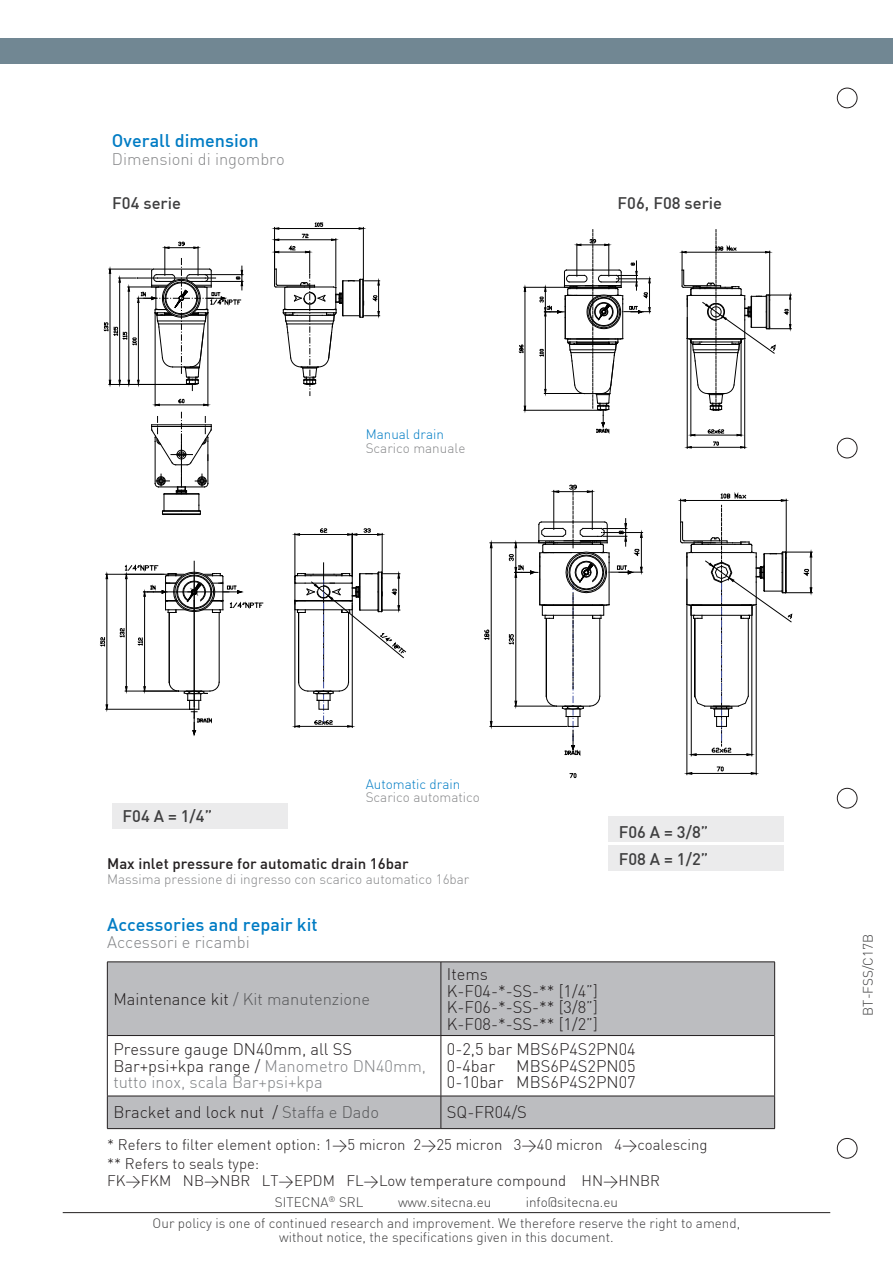
<style>
.page{position:relative;width:893px;height:1263px;background:#fff}
.page>*{position:absolute;margin:0;border:0;box-sizing:border-box;transform-origin:0 0}
.t1{font:500 18px "DIN";color:#007cc4}
.t2{font:300 16.5px "DIN";color:#231f20}
.t3{font:300 16.5px/16.5px "DIN";color:#808285}
.t4{font:500 16.5px "DIN";color:#3e3e3f}
.t5{font:300 16.5px "DIN";color:#57585a}
.t6{font:300 16.5px "DIN";color:#87888a}
.t7{font:300 15px "DIN";color:#231f20}
.t8{font:500 15px "DIN";color:#231f20}
.t9{font:300 13.5px/21.3px "DIN";color:#3e3e3f}
.t10{font:300 13.5px "DIN";color:#87888a}
.t11{font:300 13.5px "DIN";color:#007cc4}
.s1{color:#231f20}
.s2{color:#57585a}
</style>
<div class="page">
<hr style="left:691px;top:340px;width:1px;height:96px;background:#000">
<hr style="left:741px;top:342px;width:1px;height:94px;background:#000">
<hr style="left:695px;top:435px;width:42px;height:1px;background:#000">
<svg style="left:707px;top:429px;width:17px;height:5px"></svg>
<hr style="left:687px;top:340px;width:1px;height:108px;background:#000">
<hr style="left:744px;top:340px;width:1px;height:108px;background:#000">
<hr style="left:691px;top:447px;width:50px;height:1px;background:#000">
<svg style="left:713px;top:441px;width:6px;height:5px"></svg>
<svg style="left:519px;top:230px;width:131px;height:203px"></svg>
<svg style="left:681px;top:230px;width:110px;height:181px"></svg>
<div style="left:0;top:38px;width:893px;height:26px;background:#718793"></div>
<hr style="left:63px;top:1212px;width:767px;height:1px;background:#231f20">
<hr style="left:155px;top:314px;width:1px;height:92px;background:#000">
<hr style="left:208px;top:314px;width:1px;height:92px;background:#000">
<hr style="left:159px;top:405px;width:45px;height:1px;background:#000">
<svg style="left:178px;top:399px;width:7px;height:4px"></svg>
<svg style="left:151px;top:412px;width:61px;height:103px"></svg>
<svg style="left:274px;top:222px;width:106px;height:173px"></svg>
<svg style="left:104px;top:241px;width:139px;height:150px"></svg>
<hr style="left:382px;top:533px;width:1px;height:38px;background:#000">
<hr style="left:125px;top:691px;width:52px;height:1px;background:#000">
<hr style="left:126px;top:579px;width:1px;height:108px;background:#000">
<svg style="left:120px;top:628px;width:5px;height:9px"></svg>
<hr style="left:106px;top:709px;width:87px;height:1px;background:#000">
<hr style="left:106px;top:574px;width:56px;height:1px;background:#000">
<hr style="left:107px;top:579px;width:1px;height:126px;background:#000">
<svg style="left:100px;top:637px;width:5px;height:10px"></svg>
<hr style="left:144px;top:596px;width:1px;height:91px;background:#000">
<svg style="left:138px;top:637px;width:5px;height:9px"></svg>
<hr style="left:169px;top:612px;width:1px;height:70px;background:#000">
<hr style="left:219px;top:612px;width:1px;height:70px;background:#000">
<hr style="left:194px;top:561px;width:1px;height:145px;background:#000">
<hr style="left:323px;top:563px;width:1px;height:118px;background:#000">
<svg style="left:168px;top:681px;width:52px;height:53px"></svg>
<hr style="left:295px;top:533px;width:1px;height:45px;background:#000">
<hr style="left:300px;top:534px;width:48px;height:1px;background:#000">
<svg style="left:320px;top:528px;width:7px;height:5px"></svg>
<svg style="left:348px;top:528px;width:34px;height:7px"></svg>
<svg style="left:125px;top:565px;width:139px;height:48px"></svg>
<hr style="left:352px;top:534px;width:1px;height:42px;background:#000">
<svg style="left:294px;top:571px;width:112px;height:156px"></svg>
<svg style="left:569px;top:773px;width:8px;height:5px"></svg>
<hr style="left:691px;top:607px;width:1px;height:149px;background:#000">
<hr style="left:752px;top:609px;width:1px;height:147px;background:#000">
<hr style="left:687px;top:606px;width:1px;height:169px;background:#000">
<hr style="left:756px;top:606px;width:1px;height:169px;background:#000">
<hr style="left:692px;top:773px;width:59px;height:1px;background:#000">
<svg style="left:716px;top:766px;width:8px;height:6px"></svg>
<hr style="left:603px;top:532px;width:40px;height:1px;background:#000">
<hr style="left:611px;top:572px;width:32px;height:1px;background:#000">
<svg style="left:680px;top:493px;width:132px;height:262px"></svg>
<svg style="left:484px;top:484px;width:158px;height:271px"></svg>
<svg style="left:108px;top:962px;width:666px;height:166px;fill:#bcbdc0"></svg>
<hr style="left:107px;top:961px;width:334px;height:1px;background:#231f20">
<hr style="left:107px;top:962px;width:1px;height:73px;background:#231f20">
<hr style="left:441px;top:961px;width:334px;height:1px;background:#231f20">
<hr style="left:441px;top:962px;width:1px;height:73px;background:#231f20">
<hr style="left:774px;top:962px;width:1px;height:73px;background:#231f20">
<hr style="left:107px;top:1035px;width:334px;height:1px;background:#231f20">
<hr style="left:441px;top:1035px;width:334px;height:1px;background:#231f20">
<hr style="left:107px;top:1036px;width:1px;height:60px;background:#231f20">
<hr style="left:441px;top:1036px;width:1px;height:60px;background:#231f20">
<hr style="left:774px;top:1036px;width:1px;height:60px;background:#231f20">
<hr style="left:107px;top:1096px;width:334px;height:1px;background:#231f20">
<hr style="left:107px;top:1096px;width:1px;height:32px;background:#231f20">
<hr style="left:441px;top:1096px;width:334px;height:1px;background:#231f20">
<hr style="left:441px;top:1096px;width:1px;height:32px;background:#231f20">
<hr style="left:774px;top:1096px;width:1px;height:32px;background:#231f20">
<hr style="left:107px;top:1128px;width:334px;height:1px;background:#231f20">
<hr style="left:441px;top:1128px;width:334px;height:1px;background:#231f20">
<div style="left:608px;top:816px;width:176px;height:26px;background:#ebebec"></div>
<div style="left:112px;top:804px;width:176px;height:25px;background:#ebebec"></div>
<div style="left:608px;top:845px;width:176px;height:26px;background:#ebebec"></div>
<div style="left:837px;top:88px;width:20px;height:20px;border:1px solid #231f20;border-radius:50%"></div>
<div style="left:837px;top:438px;width:20px;height:20px;border:1px solid #231f20;border-radius:50%"></div>
<div style="left:837px;top:788px;width:20px;height:20px;border:1px solid #231f20;border-radius:50%"></div>
<div style="left:837px;top:1138px;width:20px;height:20px;border:1px solid #231f20;border-radius:50%"></div>
<p class="t1" style="left:112px;top:129px;width:148px">Overall dimension</p>
<p class="t6" style="left:112px;top:149px;width:174px">Dimensioni di ingombro</p>
<p class="t4" style="left:112px;top:193px;width:70px">F04 serie</p>
<p class="t4" style="left:618px;top:193px;width:106px">F06, F08 serie</p>
<p class="t11" style="left:366px;top:426px;width:80px">Manual drain</p>
<p class="t10" style="left:366px;top:440px;width:101px">Scarico manuale</p>
<p class="t11" style="left:366px;top:776px;width:96px">Automatic drain</p>
<p class="t10" style="left:366px;top:789px;width:116px">Scarico automatico</p>
<p class="t4" style="left:123px;top:806px;width:91px">F04 A = 1/4”</p>
<p class="t8" style="left:107px;top:854px;width:303px">Max inlet pressure for automatic drain 16bar</p>
<p class="t10" style="left:107px;top:870px;width:364px">Massima pressione di ingresso con scarico automatico 16bar</p>
<p class="t1" style="left:107px;top:913px;width:212px">Accessories and repair kit</p>
<p class="t3" style="left:107px;top:933px;width:144px">Accessori e ricambi</p>
<p class="t5" style="left:113px;top:989px;width:258px"><span class="s1">Maintenance kit</span> / Kit manutenzione</p>
<p class="t2" style="left:447px;top:964px;width:43px">Items</p>
<p class="t2" style="left:447px;top:980px;width:152px">K-F04-*-SS-** [1/4”]</p>
<p class="t2" style="left:447px;top:997px;width:152px">K-F06-*-SS-** [3/8”]</p>
<p class="t2" style="left:447px;top:1013px;width:152px">K-F08-*-SS-** [1/2”]</p>
<p class="t4" style="left:619px;top:821px;width:91px">F06 A = 3/8”</p>
<p class="t4" style="left:619px;top:848px;width:91px">F08 A = 1/2”</p>
<p class="t2" style="left:113px;top:1039px;width:240px">Pressure gauge DN40mm, all SS</p>
<p class="t3" style="left:113px;top:1057px;width:314px"><span class="s1">Bar+psi+kpa range /</span> Manometro DN40mm, tutto inox, scala Bar+psi+kpa</p>
<p class="t2" style="left:447px;top:1039px;width:190px">0-2,5 bar MBS6P4S2PN04</p>
<p class="t2" style="left:447px;top:1056px;width:50px">0-4bar</p>
<p class="t2" style="left:516px;top:1056px;width:121px">MBS6P4S2PN05</p>
<p class="t2" style="left:447px;top:1072px;width:190px">0-10bar MBS6P4S2PN07</p>
<p class="t2" style="left:113px;top:1102px;width:267px">Bracket and lock nut / <span class="s2">Staffa e Dado</span></p>
<p class="t2" style="left:447px;top:1102px;width:82px">SQ-FR04/S</p>
<p class="t7" style="left:107px;top:1135px;width:602px">* Refers to filter element option: 1&gt;5 micron 2&gt;25 micron 3&gt;40 micron 4&gt;coalescing</p>
<p class="t7" style="left:107px;top:1155px;width:154px">** Refers to seals type:</p>
<p class="t7" style="left:107px;top:1171px;width:554px">FK&gt;FKM NB&gt;NBR LT&gt;EPDM FL&gt;Low temperature compound HN&gt;HNBR</p>
<p class="t9" style="left:275px;top:1191px;width:90px">SITECNA<sup>®</sup> SRL</p>
<p class="t9" style="left:398px;top:1191px;width:95px">www.sitecna.eu</p>
<p class="t9" style="left:153px;top:1191px;width:589px;text-indent:373px">info@sitecna.eu<br>Our policy is one of continued research and improvement. We therefore reserve the right to amend,</p>
<p class="t9" style="left:279px;top:1226px;width:336px">without notice, the specifications given in this document.</p>
<p class="t9" style="left:857px;top:1016px;width:83px;rotate:-90deg">BT-FSS/C17B</p>
</div>
